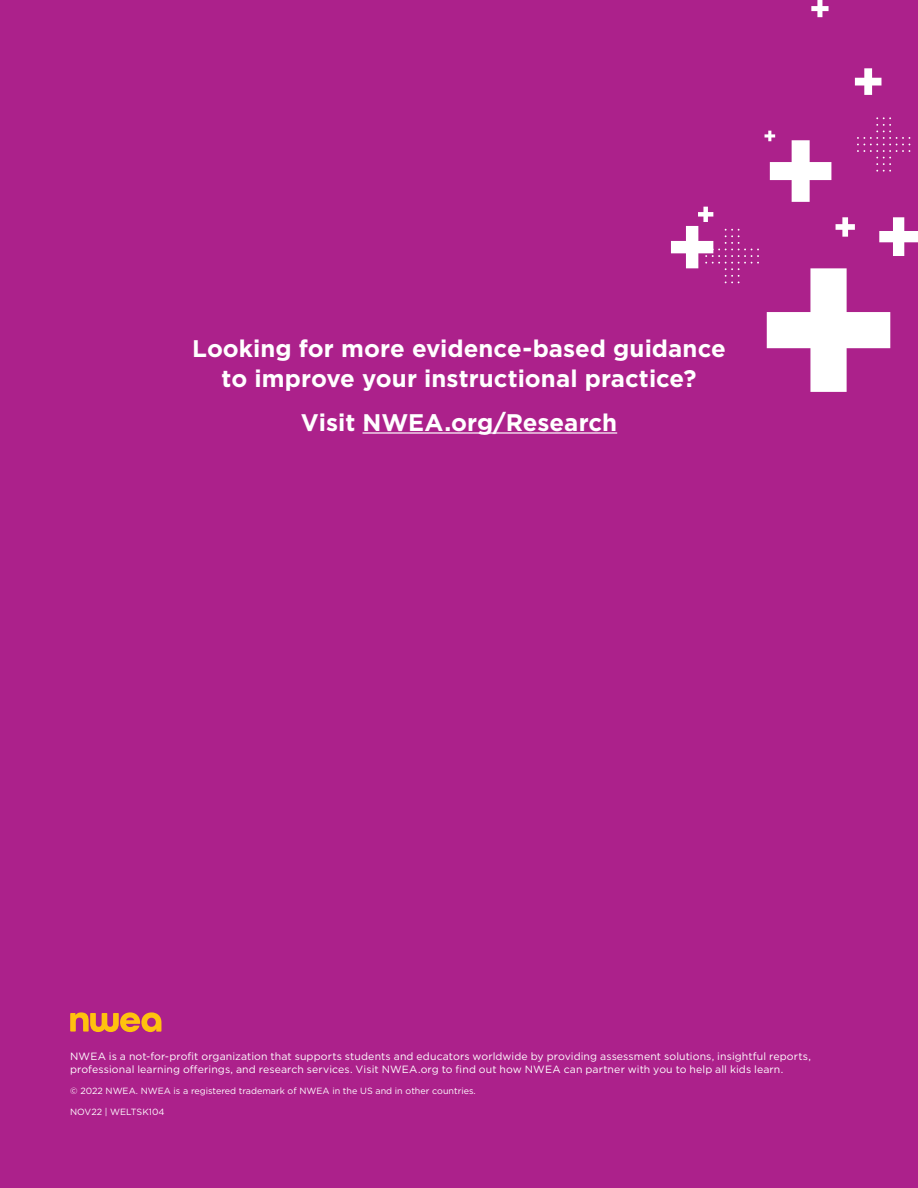
<style>
.page{position:relative;width:918px;height:1188px;background:#ac218b}
.page>*{position:absolute;margin:0;border:0;box-sizing:border-box;transform-origin:0 0}
.CTA{font:700 24px/30px "Gotham";color:#fff;text-align:center}
.t1{font:10.5px/13.5px "Gotham";letter-spacing:.01em;color:#fff}
.t2{font:9px "Gotham";color:#fff}
</style>
<div class="page">
<svg style="left:70px;top:1012px;width:91px;height:20px"></svg>
<svg style="left:879px;top:217px;width:39px;height:39px"></svg>
<svg style="left:767px;top:268px;width:123px;height:124px"></svg>
<svg style="left:765px;top:131px;width:66px;height:71px"></svg>
<svg style="left:855px;top:68px;width:26px;height:27px"></svg>
<svg style="left:811px;top:0;width:18px;height:17px"></svg>
<svg style="left:836px;top:217px;width:19px;height:20px"></svg>
<svg style="left:857px;top:117px;width:53px;height:55px"></svg>
<svg style="left:671px;top:207px;width:88px;height:76px"></svg>
<hr style="left:363px;top:432px;width:254px;height:2px;background:#fff">
<h2 class="CTA" style="left:192px;top:333px;width:535px">Looking for more evidence-based guidance to improve your instructional practice?</h2>
<h2 class="CTA" style="left:301px;top:407px;width:318px">Visit NWEA.org/Research</h2>
<p class="t1" style="left:70px;top:1049px;width:742px">NWEA is a not-for-profit organization that supports students and educators worldwide by providing assessment solutions, insightful reports, professional learning offerings, and research services. Visit NWEA.org to find out how NWEA can partner with you to help all kids learn.</p>
<p class="t2" style="left:70px;top:1085px;width:407px">© 2022 NWEA. NWEA is a registered trademark of NWEA in the US and in other countries.</p>
<p class="t2" style="left:70px;top:1106px;width:96px">NOV22 | WELTSK104</p>
</div>
